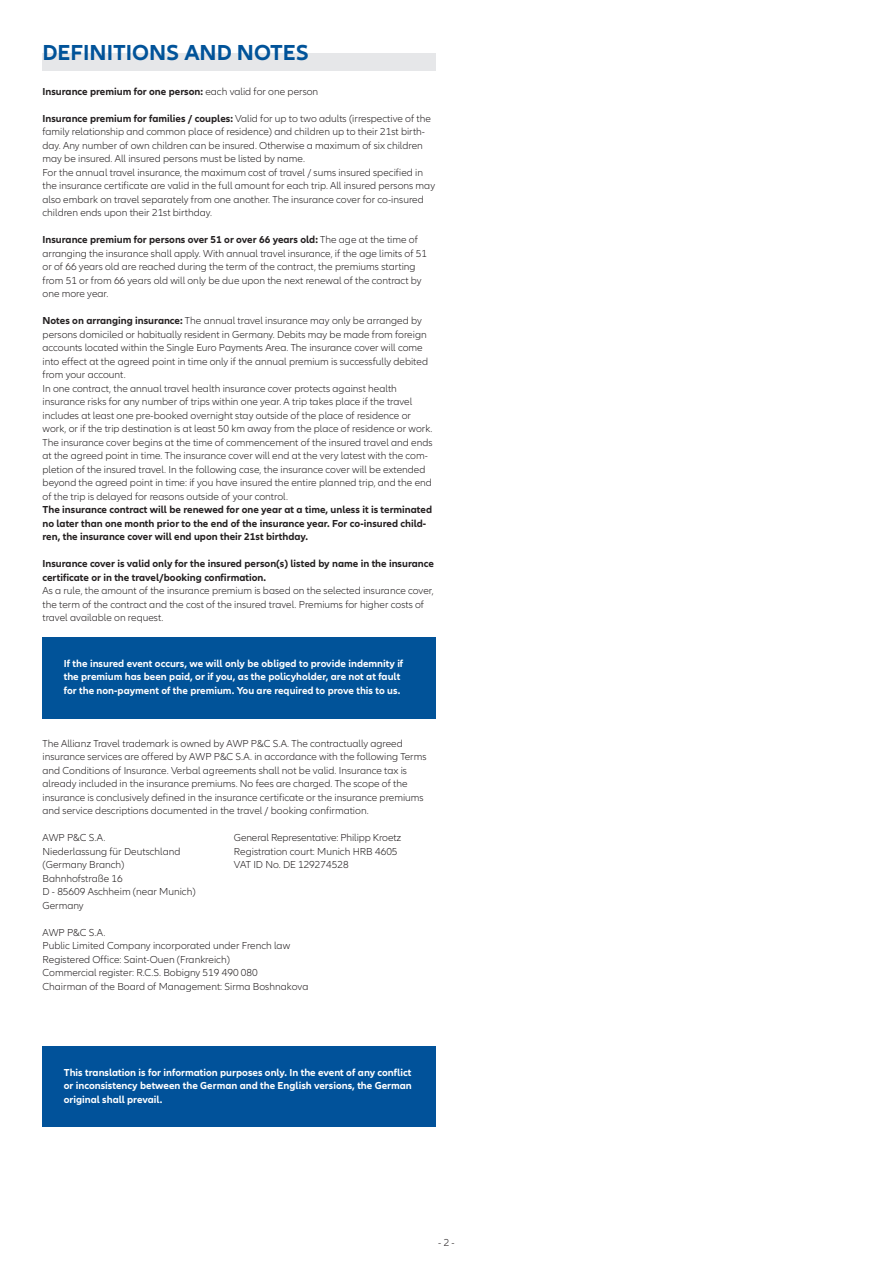
<style>
.page{position:relative;width:893px;height:1263px;background:#fff}
.page>*{position:absolute;margin:0;border:0;box-sizing:border-box;transform-origin:0 0}
.t1{font:700 22.5px "Allianz Neo";color:#015399}
.t2{font:300 10.5px/13.5px "Allianz Neo";color:#231f20}
.t3{font:700 10.5px/13.5px "Allianz Neo";color:#231f20}
.t4{font:700 10.5px/13.5px "Allianz Neo";color:#fff}
.s1{font-weight:300}
.s2{font-weight:700}
</style>
<div class="page">
<div style="left:43px;top:53px;width:393px;height:17px;background:#e6e7e9"></div>
<div style="left:43px;top:637px;width:393px;height:82px;background:#015399"></div>
<div style="left:43px;top:1046px;width:393px;height:81px;background:#01529a"></div>
<h1 class="t1" style="left:43px;top:39px;width:268px">DEFINITIONS AND NOTES</h1>
<p class="t3" style="left:43px;top:85px;width:277px">Insurance premium for one person: <span class="s1">each valid for one person</span></p>
<p class="t2" style="left:43px;top:112px;width:394px"><span class="s2">Insurance premium for families / couples:</span> Valid for up to two adults (irrespective of the family relationship and common place of residence) and children up to their 21st birth&shy;day. Any number of own children can be insured. Otherwise a maximum of six children may be insured. All insured persons must be listed by name.<br>For the annual travel insurance, the maximum cost of travel / sums insured specified in the insurance certificate are valid in the full amount for each trip. All insured persons may also embark on travel separately from one another. The insurance cover for co-insured children ends upon their 21st birthday.</p>
<p class="t2" style="left:43px;top:233px;width:386px"><span class="s2">Insurance premium for persons over 51 or over 66 years old:</span> The age at the time of arranging the insurance shall apply. With annual travel insurance, if the age limits of 51 or of 66 years old are reached during the term of the contract, the premiums starting from 51 or from 66 years old will only be due upon the next renewal of the contract by one more year.</p>
<p class="t2" style="left:43px;top:314px;width:392px"><span class="s2">Notes on arranging insurance:</span> The annual travel insurance may only be arranged by persons domiciled or habitually resident in Germany. Debits may be made from foreign accounts located within the Single Euro Payments Area. The insurance cover will come into effect at the agreed point in time only if the annual premium is successfully debited from your account.<br>In one contract, the annual travel health insurance cover protects against health insurance risks for any number of trips within one year. A trip takes place if the travel includes at least one pre-booked overnight stay outside of the place of residence or work, or if the trip destination is at least 50 km away from the place of residence or work.<br>The insurance cover begins at the time of commencement of the insured travel and ends at the agreed point in time. The insurance cover will end at the very latest with the com&shy;pletion of the insured travel. In the following case, the insurance cover will be extended beyond the agreed point in time: if you have insured the entire planned trip, and the end of the trip is delayed for reasons outside of your control.</p>
<p class="t3" style="left:43px;top:503px;width:391px">The insurance contract will be renewed for one year at a time, unless it is terminated no later than one month prior to the end of the insurance year. For co-insured child&shy;ren, the insurance cover will end upon their 21st birthday.</p>
<p class="t3" style="left:43px;top:557px;width:393px">Insurance cover is valid only for the insured person(s) listed by name in the insurance certificate or in the travel/booking confirmation.</p>
<p class="t2" style="left:43px;top:584px;width:393px">As a rule, the amount of the insurance premium is based on the selected insurance cover, the term of the contract and the cost of the insured travel. Premiums for higher costs of travel available on request.</p>
<p class="t4" style="left:64px;top:656px;width:341px">If the insured event occurs, we will only be obliged to provide indemnity if the premium has been paid, or if you, as the policyholder, are not at fault for the non-payment of the premium. You are required to prove this to us.</p>
<p class="t2" style="left:43px;top:737px;width:385px">The Allianz Travel trademark is owned by AWP P&amp;C S.A. The contractually agreed insurance services are offered by AWP P&amp;C S.A. in accordance with the following Terms and Conditions of Insurance. Verbal agreements shall not be valid. Insurance tax is already included in the insurance premiums. No fees are charged. The scope of the insurance is conclusively defined in the insurance certificate or the insurance premiums and service descriptions documented in the travel / booking confirmation.</p>
<p class="t2" style="left:43px;top:831px;width:64px">AWP P&amp;C S.A.</p>
<p class="t2" style="left:234px;top:831px;width:169px">General Representative: Philipp Kroetz</p>
<p class="t2" style="left:43px;top:845px;width:140px">Niederlassung für Deutschland</p>
<p class="t2" style="left:234px;top:845px;width:165px">Registration court: Munich HRB 4605</p>
<p class="t2" style="left:43px;top:858px;width:83px">(Germany Branch)</p>
<p class="t2" style="left:234px;top:858px;width:116px">VAT ID No. DE 129274528</p>
<p class="t2" style="left:43px;top:872px;width:155px">Bahnhofstraße 16<br>D - 85609 Aschheim (near Munich)<br>Germany</p>
<p class="t2" style="left:43px;top:926px;width:267px">AWP P&amp;C S.A.<br>Public Limited Company incorporated under French law Registered Office: Saint-Ouen (Frankreich)<br>Commercial register: R.C.S. Bobigny 519 490 080<br>Chairman of the Board of Management: Sirma Boshnakova</p>
<p class="t4" style="left:64px;top:1065px;width:350px;text-align:justify">This translation is for information purposes only. In the event of any conflict or inconsistency between the German and the English versions, the German original shall prevail.</p>
<p class="t2" style="left:438px;top:1236px;width:18px">- 2 -</p>
</div>
